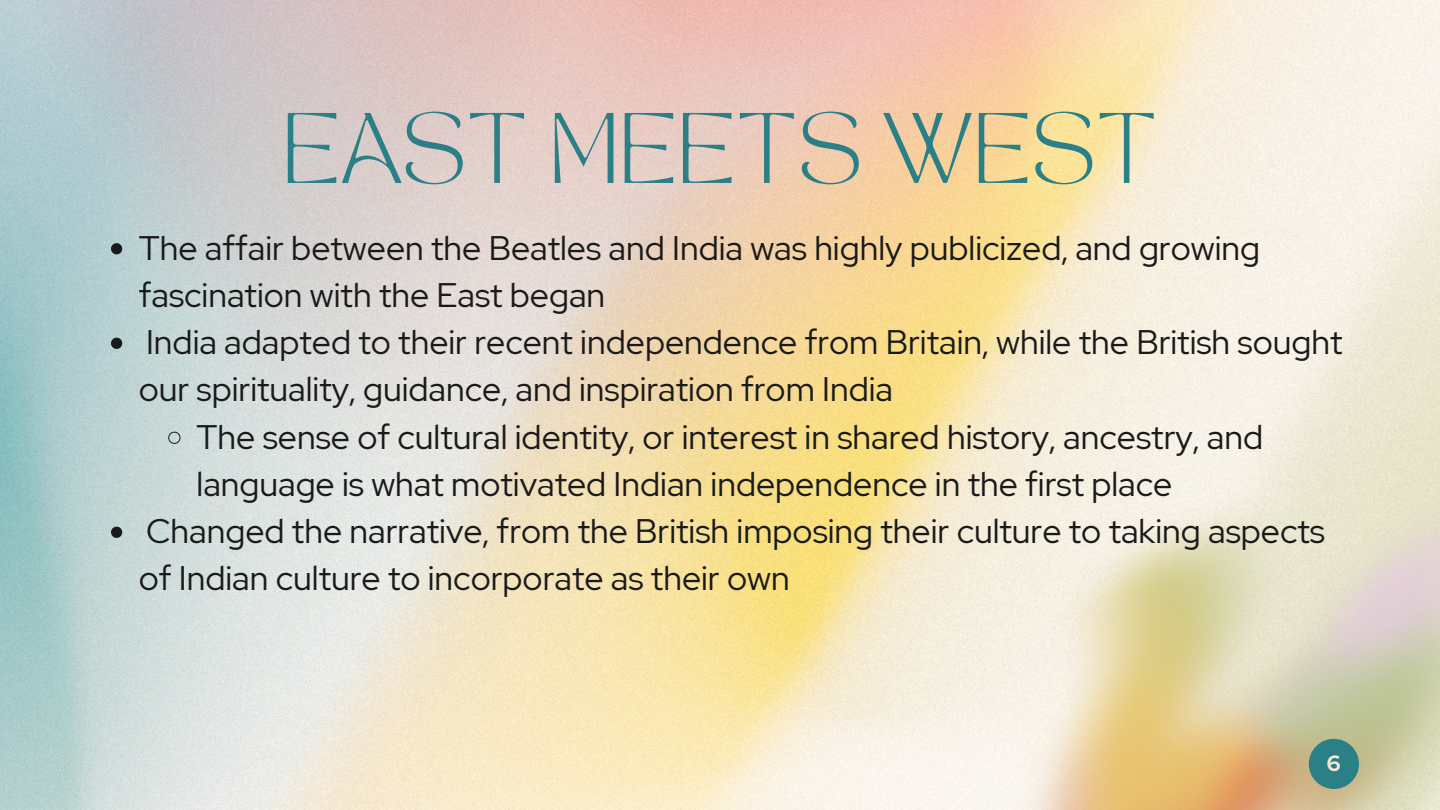
<style>
.page{position:relative;width:1440px;height:810px;background:#fff}
.page>*{position:absolute;margin:0;border:0;box-sizing:border-box;transform-origin:0 0}
.t1{font:70px "TAN MON CHERI Regular";color:#2b8088}
.t2{font:34px "Red Hat Display";color:#1a1a1a}
.t3{font:700 22px "Red Hat Display";color:#f6e7d5}
</style>
<div class="page">
<img style="left:0;top:0;width:1440px;height:810px">
<img style="left:1002px;top:476px;width:438px;height:334px">
<div style="left:1309px;top:739px;width:50px;height:50px;background:#2b8088;border-radius:50%"></div>
<svg style="left:111px;top:243px;width:11px;height:11px"></svg>
<svg style="left:111px;top:338px;width:11px;height:11px"></svg>
<svg style="left:168px;top:431px;width:13px;height:13px"></svg>
<svg style="left:111px;top:527px;width:11px;height:11px"></svg>
<h1 class="t1" style="left:282px;top:112px;width:877px">EAST MEETS WEST</h1>
<p class="t2" style="left:139px;top:225px;width:1123px">The affair between the Beatles and India was highly publicized, and growing</p>
<p class="t2" style="left:139px;top:272px;width:468px">fascination with the East began</p>
<p class="t2" style="left:146px;top:320px;width:1198px">India adapted to their recent independence from Britain, while the British sought</p>
<p class="t2" style="left:139px;top:367px;width:756px">our spirituality, guidance, and inspiration from India</p>
<p class="t2" style="left:197px;top:414px;width:1068px">The sense of cultural identity, or interest in shared history, ancestry, and</p>
<p class="t2" style="left:197px;top:461px;width:977px">language is what motivated Indian independence in the first place</p>
<p class="t2" style="left:146px;top:509px;width:1180px">Changed the narrative, from the British imposing their culture to taking aspects</p>
<p class="t2" style="left:139px;top:556px;width:652px">of Indian culture to incorporate as their own</p>
<p class="t3" style="left:1327px;top:749px;width:15px">6</p>
</div>
